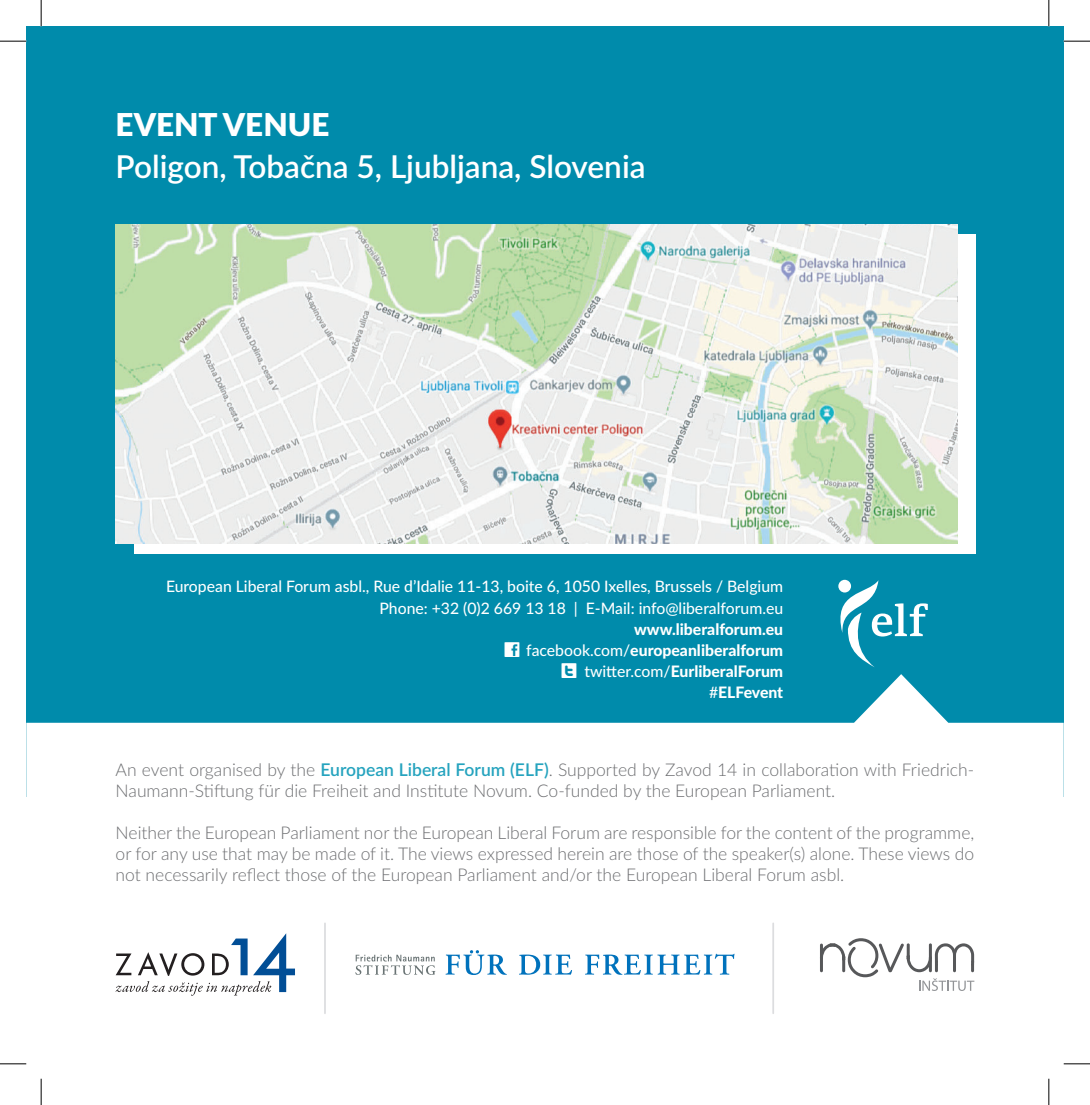
<style>
.page{position:relative;width:1090px;height:1105px;background:#fff}
.page>*{position:absolute;margin:0;border:0;box-sizing:border-box;transform-origin:0 0}
.t1{font:600 31.5px "Lato";color:#fff}
.t2{font:900 31.5px "Lato";color:#fff}
.t3{font:300 17.5px/21px "Lato";color:#6d6e71}
.t4{font:500 15.75px/21px "Lato";color:#fff;text-align:right}
.t5{font:800 15.75px/21px "Lato";color:#fff;text-align:right}
.s1{font-family:"Social Logos";font-weight:400;font-size:26.25px}
.s2{font-weight:500}
.s3{font-weight:600;color:#25a3be}
</style>
<div class="page">
<div style="left:26px;top:26px;width:1037px;height:770px;background:#008bab"></div>
<div style="left:134px;top:234px;width:841px;height:319px;background:#fff"></div>
<svg style="left:26px;top:674px;width:1037px;height:123px;fill:#fff"></svg>
<img style="left:116px;top:224px;width:840px;height:319px">
<svg style="left:838px;top:580px;width:89px;height:87px"></svg>
<svg style="left:820px;top:938px;width:154px;height:52px"></svg>
<hr style="left:819px;top:956px;width:3px;height:15px;background:#57585a">
<svg style="left:116px;top:933px;width:179px;height:62px"></svg>
<hr style="left:324px;top:923px;width:2px;height:90px;background:#dcdddf">
<hr style="left:772px;top:923px;width:2px;height:90px;background:#dcdddf">
<svg style="left:355px;top:954px;width:80px;height:20px"></svg>
<svg style="left:445px;top:950px;width:289px;height:24px"></svg>
<svg style="left:0;top:41px;width:26px;height:1px"></svg>
<svg style="left:1063px;top:41px;width:26px;height:1px"></svg>
<svg style="left:0;top:1063px;width:26px;height:1px"></svg>
<svg style="left:1063px;top:1063px;width:26px;height:1px"></svg>
<svg style="left:41px;top:0;width:1px;height:26px"></svg>
<svg style="left:41px;top:1078px;width:1px;height:26px"></svg>
<svg style="left:1048px;top:0;width:1px;height:26px"></svg>
<svg style="left:1048px;top:1078px;width:1px;height:26px"></svg>
<h1 class="t2" style="left:116px;top:107px;width:215px">EVENT VENUE</h1>
<h1 class="t1" style="left:116px;top:144px;width:531px">Poligon, Tobačna 5, Ljubljana, Slovenia</h1>
<p class="t4" style="left:166px;top:577px;width:618px">European Liberal Forum asbl., Rue d’Idalie 11-13, boite 6, 1050 Ixelles, Brussels / Belgium<br>Phone: +32 (0)2 669 13 18 | E-Mail: info@liberalforum.eu</p>
<p class="t5" style="left:502px;top:619px;width:282px">www.liberalforum.eu<br><span class="s1">C</span> <span class="s2">facebook.com/</span>europeanliberalforum<br><span class="s1">L</span> <span class="s2">twitter.com/</span>EurliberalForum <span class="s2">#</span>ELFevent</p>
<p class="t3" style="left:116px;top:761px;width:860px">An event organised by the <span class="s3">European Liberal Forum (ELF)</span>. Supported by Zavod 14 in collaboration with Friedrich-<br>Naumann-Stiftung für die Freiheit and Institute Novum. Co-funded by the European Parliament.</p>
<p class="t3" style="left:116px;top:821px;width:860px;text-align:justify">Neither the European Parliament nor the European Liberal Forum are responsible for the content of the programme, or for any use that may be made of it. The views expressed herein are those of the speaker(s) alone. These views do not necessarily reflect those of the European Parliament and/or the European Liberal Forum asbl.</p>
</div>
